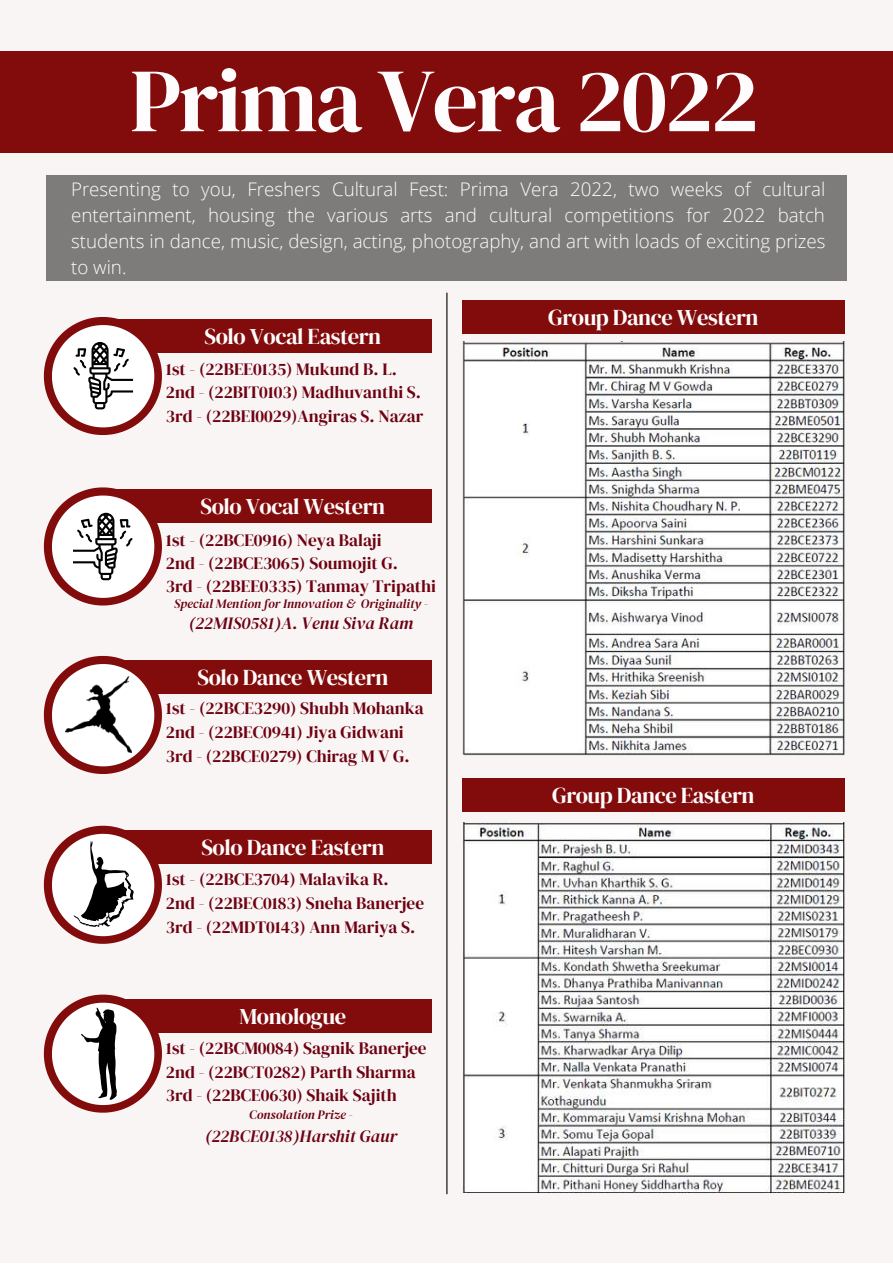
<style>
.page{position:relative;width:893px;height:1264px;background:#fff}
.page>*{position:absolute;margin:0;border:0;box-sizing:border-box;transform-origin:0 0}
.t1{font:90.15px "DM Serif Display";letter-spacing:-.025em;color:#fffcfd}
.t2{font:22.5px "DM Serif Display";letter-spacing:-.02em;color:#fffcfd}
.t3{font:300 18.75px/25.8px "Open Sans";color:#fffcfd;text-align:justify}
.t4{font:17.25px/23.5px "DM Serif Display";color:#6d0212}
.t5{font:italic 17.25px "DM Serif Display";color:#6d0212}
.t6{font:italic 12.75px "DM Serif Display";color:#6d0212}
</style>
<div class="page">
<div style="left:0;top:0;width:892px;height:1262px;background:#faf5f5"></div>
<div style="left:101px;top:319px;width:330px;height:33px;background:#820b0b"></div>
<div style="left:462px;top:300px;width:382px;height:33px;background:#820b0b"></div>
<div style="left:462px;top:778px;width:382px;height:34px;background:#820b0b"></div>
<div style="left:101px;top:659px;width:330px;height:34px;background:#820b0b"></div>
<div style="left:101px;top:489px;width:330px;height:34px;background:#820b0b"></div>
<div style="left:101px;top:830px;width:330px;height:33px;background:#820b0b"></div>
<div style="left:101px;top:998px;width:330px;height:34px;background:#820b0b"></div>
<div style="left:0;top:52px;width:892px;height:101px;background:#820b0b"></div>
<div style="left:46px;top:175px;width:800px;height:105px;background:#7e7b7b"></div>
<hr style="left:446px;top:293px;width:1px;height:900px;background:#000">
<svg style="left:44px;top:656px;width:118px;height:118px"></svg>
<svg style="left:44px;top:317px;width:118px;height:118px"></svg>
<svg style="left:44px;top:487px;width:118px;height:118px"></svg>
<img style="left:65px;top:676px;width:67px;height:76px">
<svg style="left:44px;top:825px;width:118px;height:118px"></svg>
<svg style="left:44px;top:994px;width:118px;height:118px"></svg>
<img style="left:462px;top:342px;width:382px;height:413px">
<img style="left:462px;top:822px;width:382px;height:370px">
<h1 class="t1" style="left:130px;top:38px;width:630px">Prima Vera 2022</h1>
<p class="t3" style="left:71px;top:176px;width:756px">Presenting to you, Freshers Cultural Fest: Prima Vera 2022, two weeks of cultural entertainment, housing the various arts and cultural competitions for 2022 batch students in dance, music, design, acting, photography, and art with loads of exciting prizes to win.</p>
<h2 class="t2" style="left:204px;top:320px;width:178px">Solo Vocal Eastern</h2>
<p class="t4" style="left:166px;top:357px;width:259px">1st - (22BEE0135) Mukund B. L.<br>2nd - (22BIT0103) Madhuvanthi S.<br>3rd - (22BEI0029)Angiras S. Nazar</p>
<h2 class="t2" style="left:200px;top:491px;width:186px">Solo Vocal Western</h2>
<p class="t4" style="left:166px;top:528px;width:271px;line-height:22.8px">1st - (22BCE0916) Neya Balaji<br>2nd - (22BCE3065) Soumojit G.<br>3rd - (22BEE0335) Tanmay Tripathi</p>
<p class="t6" style="left:174px;top:594px;width:255px">Special Mention for Innovation &amp; Originality -</p>
<p class="t5" style="left:189px;top:611px;width:226px">(22MIS0581)A. Venu Siva Ram</p>
<h2 class="t2" style="left:197px;top:661px;width:192px">Solo Dance Western</h2>
<p class="t4" style="left:166px;top:696px;width:259px">1st - (22BCE3290) Shubh Mohanka<br>2nd - (22BEC0941) Jiya Gidwani<br>3rd - (22BCE0279) Chirag M V G.</p>
<h2 class="t2" style="left:201px;top:831px;width:184px">Solo Dance Eastern</h2>
<p class="t4" style="left:166px;top:867px;width:259px">1st - (22BCE3704) Malavika R.<br>2nd - (22BEC0183) Sneha Banerjee<br>3rd - (22MDT0143) Ann Mariya S.</p>
<h2 class="t2" style="left:239px;top:1000px;width:108px">Monologue</h2>
<p class="t4" style="left:166px;top:1036px;width:262px">1st - (22BCM0084) Sagnik Banerjee<br>2nd - (22BCT0282) Parth Sharma<br>3rd - (22BCE0630) Shaik Sajith</p>
<p class="t6" style="left:249px;top:1106px;width:105px">Consolation Prize -</p>
<p class="t5" style="left:205px;top:1123px;width:193px">(22BCE0138)Harshit Gaur</p>
<h2 class="t2" style="left:548px;top:301px;width:212px">Group Dance Western</h2>
<h2 class="t2" style="left:552px;top:780px;width:204px">Group Dance Eastern</h2>
</div>
